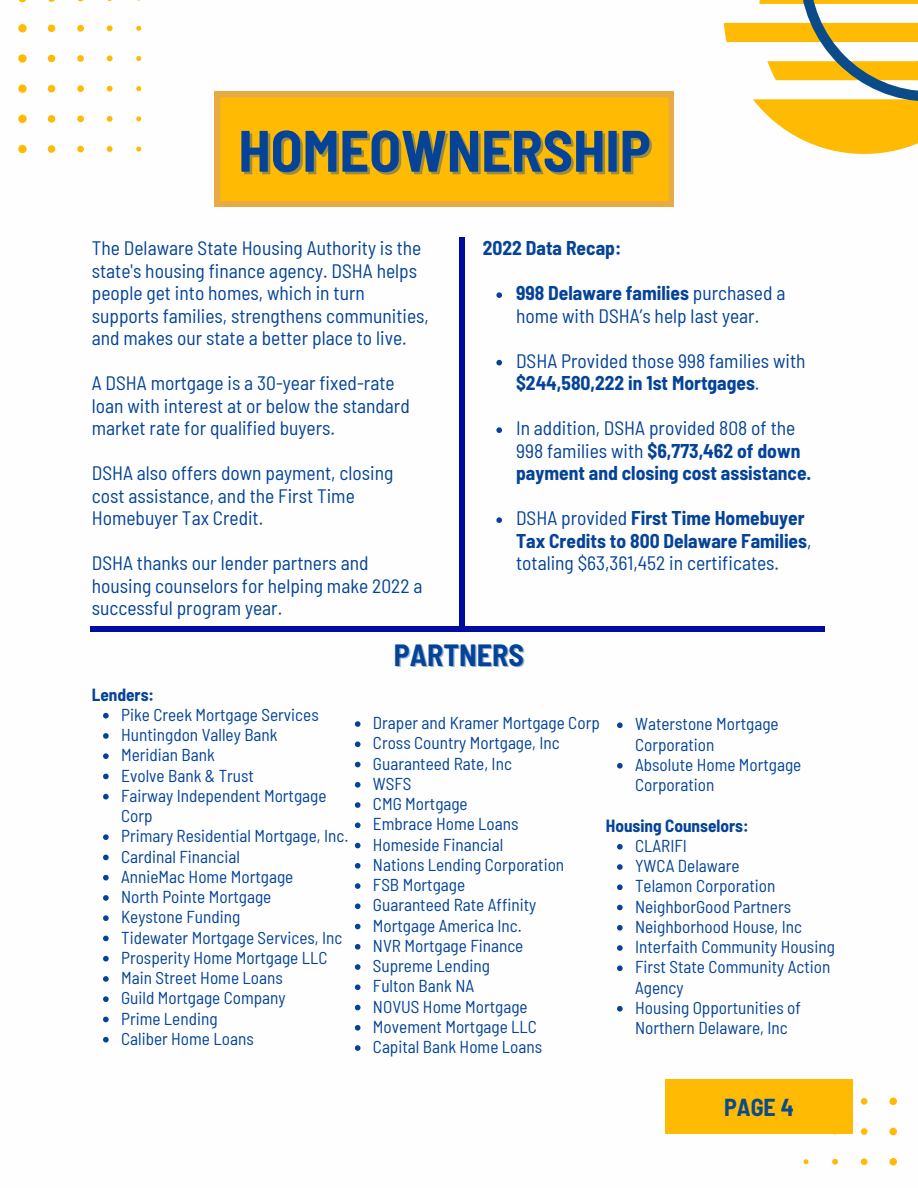
<style>
.page{position:relative;width:918px;height:1188px;background:#fff}
.page>*{position:absolute;margin:0;border:0;box-sizing:border-box;transform-origin:0 0}
.t1{font:700 semi-condensed 58.35px "Barlow";color:#044397}
.t2{font:700 semi-condensed 30px "Barlow";color:#044397}
.t3{font:700 semi-condensed 24px "Barlow";color:#0b4b89}
.t4{font:semi-condensed 19.5px/22.5px "Barlow";color:#044397}
.t5{font:700 semi-condensed 19.5px/22.5px "Barlow";color:#044397}
.t6{font:semi-condensed 17.25px/20.2px "Barlow";color:#044397}
.t7{font:700 semi-condensed 17.25px "Barlow";color:#044397}
.s1{font-weight:700}
.s2{font-weight:400}
</style>
<div class="page">
<div style="left:665px;top:1079px;width:187px;height:55px;background:#ffbb03"></div>
<svg style="left:724px;top:0;width:194px;height:154px"></svg>
<svg style="left:889px;top:1098px;width:8px;height:7px"></svg>
<svg style="left:861px;top:1098px;width:6px;height:7px"></svg>
<svg style="left:889px;top:1128px;width:8px;height:7px"></svg>
<svg style="left:861px;top:1128px;width:6px;height:7px"></svg>
<svg style="left:889px;top:1158px;width:8px;height:7px"></svg>
<svg style="left:861px;top:1158px;width:6px;height:7px"></svg>
<svg style="left:832px;top:1159px;width:6px;height:6px"></svg>
<svg style="left:804px;top:1159px;width:4px;height:5px"></svg>
<svg style="left:18px;top:0;width:8px;height:2px"></svg>
<svg style="left:48px;top:0;width:7px;height:2px"></svg>
<svg style="left:18px;top:24px;width:9px;height:8px"></svg>
<svg style="left:48px;top:25px;width:7px;height:7px"></svg>
<svg style="left:77px;top:25px;width:7px;height:7px"></svg>
<svg style="left:107px;top:25px;width:6px;height:6px"></svg>
<svg style="left:136px;top:26px;width:5px;height:5px"></svg>
<svg style="left:18px;top:54px;width:9px;height:9px"></svg>
<svg style="left:48px;top:55px;width:7px;height:7px"></svg>
<svg style="left:77px;top:55px;width:7px;height:7px"></svg>
<svg style="left:107px;top:56px;width:6px;height:5px"></svg>
<svg style="left:136px;top:56px;width:5px;height:5px"></svg>
<svg style="left:18px;top:84px;width:9px;height:9px"></svg>
<svg style="left:48px;top:85px;width:7px;height:7px"></svg>
<svg style="left:77px;top:85px;width:7px;height:7px"></svg>
<svg style="left:107px;top:86px;width:6px;height:6px"></svg>
<svg style="left:136px;top:86px;width:5px;height:5px"></svg>
<svg style="left:18px;top:115px;width:9px;height:8px"></svg>
<svg style="left:48px;top:115px;width:7px;height:8px"></svg>
<svg style="left:77px;top:116px;width:7px;height:6px"></svg>
<svg style="left:107px;top:116px;width:6px;height:6px"></svg>
<svg style="left:136px;top:116px;width:5px;height:5px"></svg>
<svg style="left:18px;top:145px;width:9px;height:8px"></svg>
<svg style="left:48px;top:145px;width:7px;height:8px"></svg>
<svg style="left:77px;top:146px;width:7px;height:6px"></svg>
<svg style="left:107px;top:146px;width:6px;height:6px"></svg>
<svg style="left:136px;top:147px;width:5px;height:5px"></svg>
<svg style="left:215px;top:92px;width:459px;height:115px;background:#fcb80a"></svg>
<div style="left:459px;top:237px;width:6px;height:392px;background:#010ba0"></div>
<svg style="left:496px;top:292px;width:6px;height:6px"></svg>
<svg style="left:496px;top:360px;width:6px;height:5px"></svg>
<svg style="left:496px;top:427px;width:6px;height:6px"></svg>
<svg style="left:496px;top:517px;width:6px;height:6px"></svg>
<div style="left:90px;top:626px;width:735px;height:5px;background:#010ba0"></div>
<svg style="left:103px;top:713px;width:6px;height:6px"></svg>
<svg style="left:103px;top:733px;width:6px;height:6px"></svg>
<svg style="left:103px;top:753px;width:6px;height:6px"></svg>
<svg style="left:103px;top:774px;width:6px;height:5px"></svg>
<svg style="left:103px;top:794px;width:6px;height:6px"></svg>
<svg style="left:103px;top:834px;width:6px;height:6px"></svg>
<svg style="left:103px;top:855px;width:6px;height:5px"></svg>
<svg style="left:103px;top:875px;width:6px;height:6px"></svg>
<svg style="left:103px;top:895px;width:6px;height:6px"></svg>
<svg style="left:103px;top:915px;width:6px;height:6px"></svg>
<svg style="left:103px;top:936px;width:6px;height:5px"></svg>
<svg style="left:103px;top:956px;width:6px;height:6px"></svg>
<svg style="left:103px;top:976px;width:6px;height:6px"></svg>
<svg style="left:103px;top:996px;width:6px;height:6px"></svg>
<svg style="left:103px;top:1017px;width:6px;height:5px"></svg>
<svg style="left:103px;top:1037px;width:6px;height:6px"></svg>
<svg style="left:355px;top:721px;width:6px;height:6px"></svg>
<svg style="left:355px;top:741px;width:6px;height:6px"></svg>
<svg style="left:355px;top:762px;width:6px;height:5px"></svg>
<svg style="left:355px;top:782px;width:6px;height:6px"></svg>
<svg style="left:355px;top:802px;width:6px;height:6px"></svg>
<svg style="left:355px;top:822px;width:6px;height:6px"></svg>
<svg style="left:355px;top:843px;width:6px;height:5px"></svg>
<svg style="left:355px;top:863px;width:6px;height:6px"></svg>
<svg style="left:355px;top:883px;width:6px;height:6px"></svg>
<svg style="left:355px;top:903px;width:6px;height:6px"></svg>
<svg style="left:355px;top:924px;width:6px;height:5px"></svg>
<svg style="left:355px;top:944px;width:6px;height:6px"></svg>
<svg style="left:355px;top:964px;width:6px;height:6px"></svg>
<svg style="left:355px;top:984px;width:6px;height:6px"></svg>
<svg style="left:355px;top:1005px;width:6px;height:5px"></svg>
<svg style="left:355px;top:1025px;width:6px;height:6px"></svg>
<svg style="left:355px;top:1045px;width:6px;height:6px"></svg>
<svg style="left:617px;top:722px;width:6px;height:6px"></svg>
<svg style="left:617px;top:763px;width:6px;height:6px"></svg>
<svg style="left:617px;top:844px;width:6px;height:6px"></svg>
<svg style="left:617px;top:864px;width:6px;height:6px"></svg>
<svg style="left:617px;top:884px;width:6px;height:6px"></svg>
<svg style="left:617px;top:905px;width:6px;height:5px"></svg>
<svg style="left:617px;top:925px;width:6px;height:6px"></svg>
<svg style="left:617px;top:945px;width:6px;height:6px"></svg>
<svg style="left:617px;top:965px;width:6px;height:6px"></svg>
<svg style="left:617px;top:1006px;width:6px;height:6px"></svg>
<h1 class="t1" style="left:238px;top:113px;width:414px">HOMEOWNERSHIP</h1>
<p class="t4" style="left:92px;top:236px;width:339px">The Delaware State Housing Authority is the state's housing finance agency. DSHA helps people get into homes, which in turn supports families, strengthens communities, and makes our state a better place to live.</p>
<h5 class="t4" style="left:92px;top:371px;width:320px">A DSHA mortgage is a 30-year fixed-rate loan with interest at or below the standard market rate for qualified buyers.</h5>
<h5 class="t4" style="left:92px;top:461px;width:303px">DSHA also offers down payment, closing cost assistance, and the First Time<br>Homebuyer Tax Credit.</h5>
<h5 class="t4" style="left:92px;top:551px;width:332px">DSHA thanks our lender partners and housing counselors for helping make 2022 a successful program year.</h5>
<h5 class="t5" style="left:483px;top:236px;width:140px">2022 Data Recap:</h5>
<h4 class="t4" style="left:516px;top:281px;width:271px"><span class="s1">998 Delaware families</span> purchased a home with DSHA’s help last year.</h4>
<p class="t4" style="left:516px;top:349px;width:291px">DSHA Provided those 998 families with <span class="s1">$244,580,222 in 1st Mortgages</span>.</p>
<p class="t5" style="left:516px;top:416px;width:297px"><span class="s2">In addition, DSHA provided 808 of the<br>998 families with</span> $6,773,462 of down payment and closing cost assistance.</p>
<p class="t5" style="left:516px;top:506px;width:297px"><span class="s2">DSHA provided</span> First Time Homebuyer<br>Tax Credits to 800 Delaware Families<span class="s2">, totaling $63,361,452 in certificates.</span></p>
<p class="t7" style="left:92px;top:683px;width:64px">Lenders:</p>
<h2 class="t6" style="left:121px;top:704px;width:199px">Pike Creek Mortgage Services</h2>
<h6 class="t6" style="left:121px;top:724px;width:158px">Huntingdon Valley Bank</h6>
<p class="t6" style="left:121px;top:744px;width:95px">Meridian Bank</p>
<p class="t6" style="left:121px;top:764px;width:134px">Evolve Bank &amp; Trust</p>
<p class="t6" style="left:121px;top:785px;width:207px">Fairway Independent Mortgage<br>Corp</p>
<p class="t6" style="left:121px;top:825px;width:229px">Primary Residential Mortgage, Inc.</p>
<p class="t6" style="left:121px;top:845px;width:120px">Cardinal Financial</p>
<p class="t6" style="left:121px;top:866px;width:174px">AnnieMac Home Mortgage</p>
<p class="t6" style="left:121px;top:886px;width:152px">North Pointe Mortgage</p>
<p class="t6" style="left:121px;top:906px;width:121px">Keystone Funding</p>
<p class="t6" style="left:121px;top:926px;width:223px">Tidewater Mortgage Services, Inc</p>
<p class="t6" style="left:121px;top:947px;width:208px">Prosperity Home Mortgage LLC</p>
<p class="t6" style="left:121px;top:967px;width:163px">Main Street Home Loans</p>
<p class="t6" style="left:121px;top:987px;width:166px">Guild Mortgage Company</p>
<p class="t6" style="left:121px;top:1007px;width:98px">Prime Lending</p>
<p class="t6" style="left:121px;top:1028px;width:134px">Caliber Home Loans</p>
<p class="t2" style="left:394px;top:636px;width:132px">PARTNERS</p>
<p class="t6" style="left:373px;top:712px;width:228px">Draper and Kramer Mortgage Corp</p>
<p class="t6" style="left:373px;top:732px;width:188px">Cross Country Mortgage, Inc</p>
<p class="t6" style="left:373px;top:753px;width:141px">Guaranteed Rate, Inc</p>
<p class="t6" style="left:373px;top:773px;width:40px">WSFS</p>
<p class="t6" style="left:373px;top:793px;width:96px">CMG Mortgage</p>
<p class="t6" style="left:373px;top:813px;width:147px">Embrace Home Loans</p>
<p class="t6" style="left:373px;top:834px;width:132px">Homeside Financial</p>
<p class="t6" style="left:373px;top:854px;width:193px">Nations Lending Corporation</p>
<p class="t6" style="left:373px;top:874px;width:94px">FSB Mortgage</p>
<p class="t6" style="left:373px;top:894px;width:165px">Guaranteed Rate Affinity</p>
<p class="t6" style="left:373px;top:915px;width:150px">Mortgage America Inc.</p>
<p class="t6" style="left:373px;top:935px;width:152px">NVR Mortgage Finance</p>
<p class="t6" style="left:373px;top:955px;width:118px">Supreme Lending</p>
<p class="t6" style="left:373px;top:975px;width:103px">Fulton Bank NA</p>
<p class="t6" style="left:373px;top:996px;width:156px">NOVUS Home Mortgage</p>
<p class="t6" style="left:373px;top:1016px;width:166px">Movement Mortgage LLC</p>
<p class="t6" style="left:373px;top:1036px;width:171px">Capital Bank Home Loans</p>
<p class="t6" style="left:635px;top:713px;width:145px">Waterstone Mortgage<br>Corporation</p>
<p class="t6" style="left:635px;top:754px;width:168px">Absolute Home Mortgage<br>Corporation</p>
<p class="t7" style="left:606px;top:814px;width:144px">Housing Counselors:</p>
<h6 class="t6" style="left:635px;top:835px;width:53px">CLARIFI</h6>
<p class="t6" style="left:635px;top:855px;width:106px">YWCA Delaware</p>
<p class="t6" style="left:635px;top:875px;width:142px">Telamon Corporation</p>
<p class="t6" style="left:635px;top:896px;width:157px">NeighborGood Partners</p>
<p class="t6" style="left:635px;top:916px;width:168px">Neighborhood House, Inc</p>
<p class="t6" style="left:635px;top:936px;width:201px">Interfaith Community Housing</p>
<p class="t6" style="left:635px;top:956px;width:197px">First State Community Action<br>Agency</p>
<p class="t6" style="left:635px;top:997px;width:167px">Housing Opportunities of<br>Northern Delaware, Inc</p>
<p class="t3" style="left:724px;top:1092px;width:71px">PAGE 4</p>
</div>
